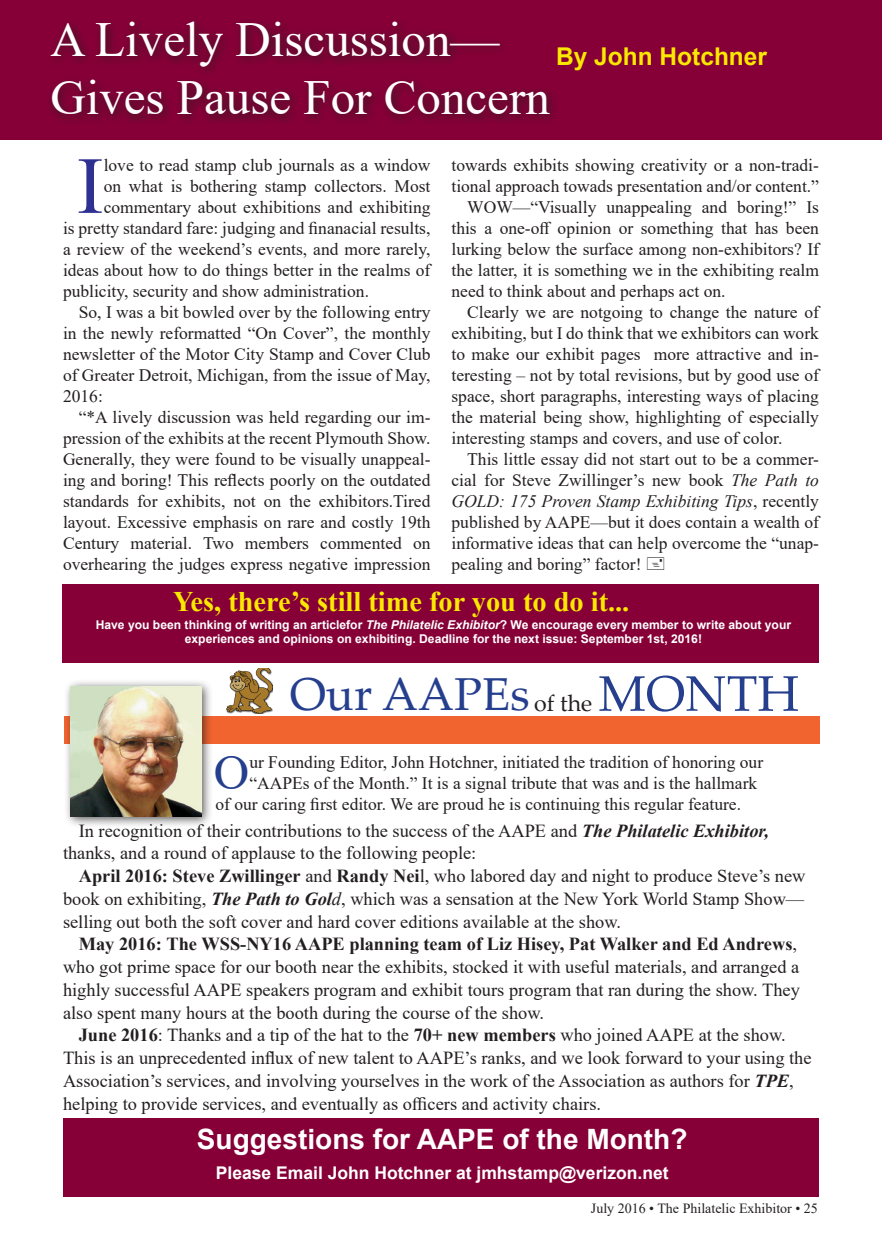
<style>
.page{position:relative;width:882px;height:1260px;background:#fff}
.page>*{position:absolute;margin:0;border:0;box-sizing:border-box;transform-origin:0 0}
.t1{font:80.85px "Times New Roman";color:#2e3092}
.t2{font:50.05px "Palatino Linotype";color:#253f8e}
.t3{font:49.18px "Times New Roman";color:#253f8e}
.t4{font:49px "Times New Roman";color:#fff}
.t5{font:46.2px "Palatino Linotype";color:#253f8e}
.t6{font:700 28.35px "Times New Roman";color:#f9e801}
.t7{font:700 28px "Arial";color:#fff}
.t8{font:700 24.5px "Arial";color:#f9e801}
.t9{font:23.1px "Palatino Linotype";color:#231f20}
.t10{font:18.38px/22.8px "Times New Roman";color:#231f20}
.t11{font:17.5px/21px "Times New Roman";color:#231f20;text-align:justify}
.t12{font:700 17.5px "Arial";color:#fff}
.t13{font:14px "Times New Roman";color:#231f20}
.t14{font:700 12.08px "Arial";color:#fff}
.s1{font-style:italic}
.s2{font-weight:700;font-style:italic}
.s3{font-weight:700}
</style>
<div class="page">
<div style="left:64px;top:716px;width:756px;height:28px;background:#f2642f"></div>
<img style="left:226px;top:669px;width:46px;height:44px">
<div style="left:64px;top:679px;width:149px;height:149px;background:#231f20;opacity:.75"></div>
<img style="left:71px;top:686px;width:130px;height:130px">
<div style="left:63px;top:1119px;width:756px;height:78px;background:#860037"></div>
<div style="left:0;top:0;width:882px;height:139px;background:#860037"></div>
<div style="left:45px;top:16px;width:515px;height:111px;background:#231f20;opacity:.75"></div>
<div style="left:62px;top:585px;width:757px;height:78px;background:#860037"></div>
<p class="t4" style="left:50px;top:5px;width:451px">A Lively Discussion—</p>
<p class="t4" style="left:50px;top:63px;width:501px">Gives Pause For Concern</p>
<p class="t8" style="left:556px;top:40px;width:212px">By John Hotchner</p>
<p class="t1" style="left:77px;top:129px;width:28px">I</p>
<p class="t11" style="left:104px;top:154px;width:328px">love to read stamp club journals as a window</p>
<p class="t11" style="left:452px;top:154px;width:369px">towards exhibits showing creativity or a non-tradi&shy;tional approach towads presentation and/or content.”</p>
<p class="t11" style="left:452px;top:196px;width:369px;text-indent:16px">WOW—“Visually unappealing and boring!” Is this a one-off opinion or something that has been lurking below the surface among non-exhibitors? If the latter, it is something we in the exhibiting realm need to think about and perhaps act on.</p>
<p class="t11" style="left:452px;top:301px;width:369px;text-indent:16px">Clearly we are notgoing to change the nature of exhibiting, but I do think that we exhibitors can work to make our exhibit pages more attractive and in&shy;teresting – not by total revisions, but by good use of space, short paragraphs, interesting ways of placing the material being show, highlighting of especially interesting stamps and covers, and use of color.</p>
<p class="t11" style="left:452px;top:448px;width:369px;text-indent:16px">This little essay did not start out to be a commer&shy;cial for Steve Zwillinger’s new book <span class="s1">The Path to GOLD: 175 Proven Stamp Exhibiting Tips</span>, recently published by AAPE—but it does contain a wealth of informative ideas that can help overcome the “unap&shy;pealing and boring” factor!</p>
<p class="t6" style="left:173px;top:581px;width:458px">Yes, there’s still time for you to do it...</p>
<p class="t14" style="left:96px;top:616px;width:697px">Have you been thinking of writing an articlefor <span class="s1">The Philatelic Exhibitor</span>? We encourage every member to write about your</p>
<p class="t14" style="left:185px;top:631px;width:519px">experiences and opinions on exhibiting. Deadline for the next issue: September 1st, 2016!</p>
<p class="t11" style="left:104px;top:175px;width:328px">on what is bothering stamp collectors. Most</p>
<p class="t11" style="left:104px;top:196px;width:328px">commentary about exhibitions and exhibiting</p>
<p class="t11" style="left:63px;top:217px;width:369px">is pretty standard fare: judging and finanacial results,</p>
<p class="t11" style="left:63px;top:238px;width:369px">a review of the weekend’s events, and more rarely,</p>
<p class="t11" style="left:63px;top:259px;width:369px">ideas about how to do things better in the realms of</p>
<p class="t11" style="left:63px;top:280px;width:308px">publicity, security and show administration.</p>
<p class="t11" style="left:63px;top:301px;width:369px;text-indent:16px">So, I was a bit bowled over by the following entry in the newly reformatted “On Cover”, the monthly newsletter of the Motor City Stamp and Cover Club of Greater Detroit, Michigan, from the issue of May, 2016:</p>
<p class="t11" style="left:63px;top:406px;width:369px;text-indent:16px">“*A lively discussion was held regarding our im&shy;pression of the exhibits at the recent Plymouth Show.<br>Generally, they were found to be visually unappeal&shy;ing and boring! This reflects poorly on the outdated standards for exhibits, not on the exhibitors.Tired layout. Excessive emphasis on rare and costly 19th Century material. Two members commented on overhearing the judges express negative impression</p>
<p class="t2" style="left:598px;top:658px;width:202px">MONTH</p>
<p class="t5" style="left:290px;top:662px;width:241px">Our AAPEs</p>
<p class="t9" style="left:534px;top:686px;width:60px">of the</p>
<p class="t3" style="left:214px;top:738px;width:37px">O</p>
<p class="t11" style="left:249px;top:751px;width:515px">ur Founding Editor, John Hotchner, initiated the tradition of honoring our</p>
<p class="t11" style="left:249px;top:772px;width:509px">“AAPEs of the Month.” It is a signal tribute that was and is the hallmark</p>
<p class="t11" style="left:216px;top:793px;width:527px">of our caring first editor. We are proud he is continuing this regular feature.</p>
<p class="t10" style="left:63px;top:818px;width:708px;text-indent:16px">In recognition of their contributions to the success of the AAPE and <span class="s2">The Philatelic Exhibitor, </span>thanks, and a round of applause to the following people:</p>
<p class="t10" style="left:63px;top:864px;width:744px;text-align:justify;text-indent:16px"><span class="s3">April 2016: Steve Zwillinger</span> and <span class="s3">Randy Nei</span>l, who labored day and night to produce Steve’s new book on exhibiting, <span class="s2">The Path to Gol</span><span class="s1">d</span>, which was a sensation at the New York World Stamp Show— selling out both the soft cover and hard cover editions available at the show.</p>
<p class="t10" style="left:63px;top:932px;width:738px;text-indent:16px"><span class="s3">May 2016: The WSS-NY16 AAPE planning team of Liz Hisey, Pat Walker and Ed Andrews</span>, who got prime space for our booth near the exhibits, stocked it with useful materials, and arranged a highly successful AAPE speakers program and exhibit tours program that ran during the show. They also spent many hours at the booth during the course of the show.</p>
<p class="t10" style="left:63px;top:1023px;width:750px;text-indent:16px"><span class="s3">June 2016</span>: Thanks and a tip of the hat to the <span class="s3">70+ new members</span> who joined AAPE at the show.<br>This is an unprecedented influx of new talent to AAPE’s ranks, and we look forward to your using the Association’s services, and involving yourselves in the work of the Association as authors for <span class="s2">TPE</span>, helping to provide services, and eventually as officers and activity chairs.</p>
<p class="t7" style="left:197px;top:1119px;width:492px">Suggestions for AAPE of the Month?</p>
<p class="t12" style="left:216px;top:1160px;width:454px">Please Email John Hotchner at jmhstamp@verizon.net</p>
<p class="t13" style="left:591px;top:1198px;width:228px">July 2016 • The Philatelic Exhibitor • 25</p>
</div>
